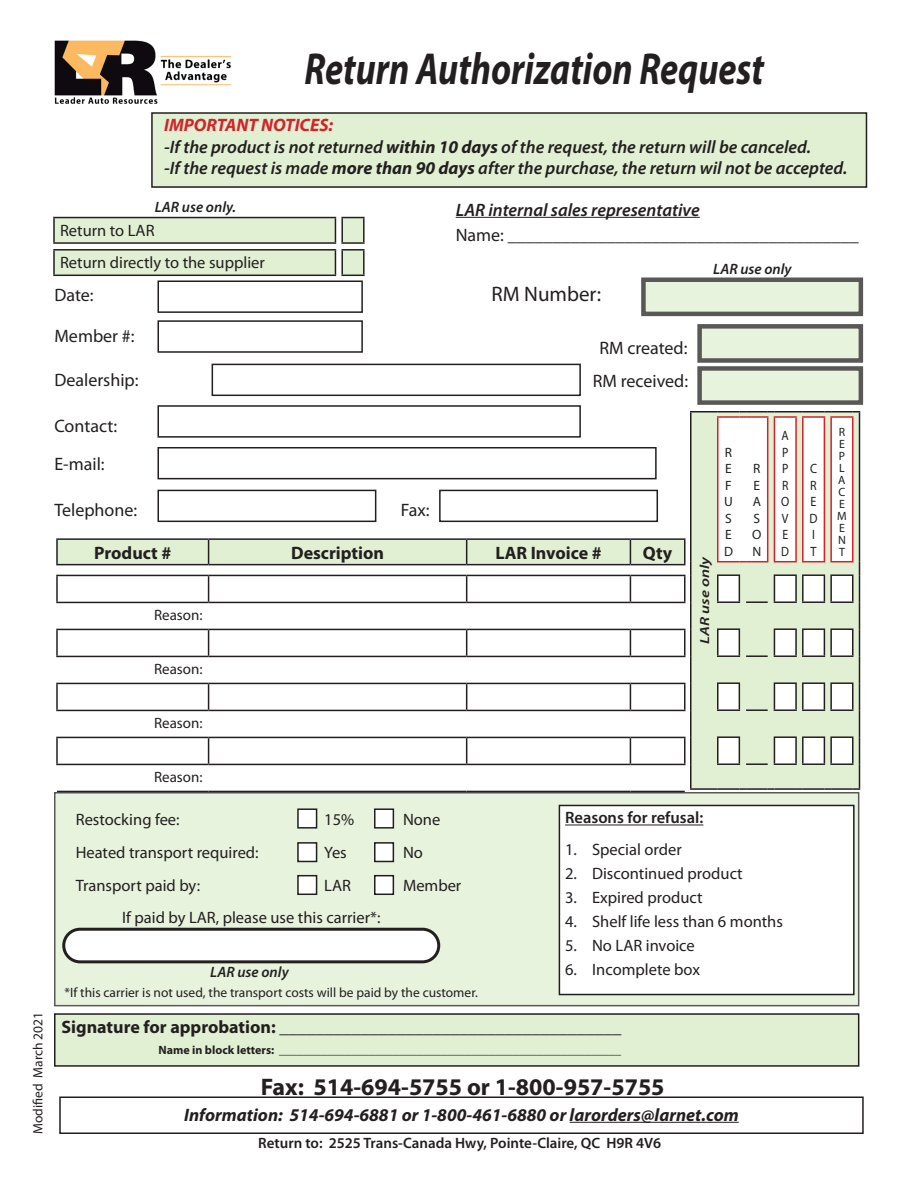
<style>
.page{position:relative;width:918px;height:1188px;background:#fff}
.page>*{position:absolute;margin:0;border:0;box-sizing:border-box;transform-origin:0 0}
.t1{font:italic 700 45px "Myriad Pro";color:#231f20;scale:.8 1}
.t2{font:700 24px "Myriad Pro";color:#231f20}
.t3{font:21px "Myriad Pro";color:#231f20}
.t4{font:italic 600 18px/21.6px "Myriad Pro";color:#231f20}
.t5{font:18px/38px "Myriad Pro";color:#231f20}
.t6{font:700 18px "Myriad Pro";color:#231f20}
.t7{font:italic 700 18px "Myriad Pro";color:#231f20}
.t8{font:16.5px/32.2px "Myriad Pro";color:#231f20}
.t9{font:600 16.5px "Myriad Pro";color:#231f20}
.t10{font:600 15px "Myriad Pro";color:#231f20}
.t11{font:italic 600 15px "Myriad Pro";color:#231f20}
.t12{font:15px "Myriad Pro";color:#231f20}
.t13{font:13.5px/16.5px "Myriad Pro";color:#231f20;text-align:justify}
.t14{font:13.5px/16.5px "Myriad Pro";color:#231f20;text-align:justify;scale:.88 1}
.t15{font:13.5px/16.5px "Myriad Pro";color:#231f20;scale:.9 1}
.t16{font:italic 600 13.2px "Myriad Pro";color:#231f20;scale:1.25 1}
.t17{font:700 12px "Myriad Pro";color:#231f20}
.t18{font:12px/12px "Myriad Pro";color:#231f20}
.s1{font-weight:700;color:#d1232a}
.s2{font-weight:700}
</style>
<div class="page">
<div style="left:55px;top:1014px;width:804px;height:52px;background:#e1efd3"></div>
<div style="left:54px;top:1013px;width:805px;height:54px;border:2px solid #231f20"></div>
<img style="left:54px;top:40px;width:178px;height:64px">
<hr style="left:570px;top:1122px;width:169px;height:1px;background:#231f20">
<div style="left:59px;top:1096px;width:805px;height:38px;border:2px solid #231f20"></div>
<div style="left:643px;top:280px;width:218px;height:34px;background:#e8f3de"></div>
<div style="left:641px;top:278px;width:222px;height:38px;border:4px solid #231f20"></div>
<div style="left:157px;top:280px;width:206px;height:33px;border:2px solid #231f20"></div>
<div style="left:212px;top:364px;width:369px;height:32px;border:2px solid #231f20"></div>
<div style="left:157px;top:405px;width:424px;height:33px;border:2px solid #231f20"></div>
<div style="left:157px;top:320px;width:206px;height:33px;border:2px solid #231f20"></div>
<div style="left:700px;top:326px;width:161px;height:34px;background:#e8f3de"></div>
<div style="left:697px;top:324px;width:166px;height:39px;border:4px solid #231f20"></div>
<div style="left:700px;top:368px;width:161px;height:35px;background:#e8f3de"></div>
<div style="left:697px;top:366px;width:166px;height:39px;border:4px solid #231f20"></div>
<hr style="left:56px;top:538px;width:153px;height:2px;background:#231f20">
<hr style="left:56px;top:540px;width:2px;height:24px;background:#231f20">
<hr style="left:56px;top:564px;width:153px;height:1px;background:#231f20">
<hr style="left:56px;top:575px;width:153px;height:1px;background:#231f20">
<hr style="left:56px;top:576px;width:2px;height:26px;background:#231f20">
<hr style="left:56px;top:602px;width:153px;height:1px;background:#231f20">
<hr style="left:56px;top:629px;width:153px;height:1px;background:#231f20">
<hr style="left:56px;top:630px;width:2px;height:26px;background:#231f20">
<hr style="left:56px;top:656px;width:153px;height:1px;background:#231f20">
<hr style="left:56px;top:683px;width:153px;height:1px;background:#231f20">
<hr style="left:56px;top:684px;width:2px;height:26px;background:#231f20">
<hr style="left:56px;top:710px;width:153px;height:1px;background:#231f20">
<hr style="left:56px;top:737px;width:153px;height:1px;background:#231f20">
<hr style="left:56px;top:738px;width:2px;height:26px;background:#231f20">
<hr style="left:56px;top:764px;width:153px;height:1px;background:#231f20">
<hr style="left:57px;top:791px;width:152px;height:1px;background:#231f20">
<hr style="left:209px;top:791px;width:258px;height:1px;background:#231f20">
<hr style="left:467px;top:791px;width:163px;height:1px;background:#231f20">
<hr style="left:630px;top:791px;width:55px;height:1px;background:#231f20">
<svg style="left:57px;top:411px;width:803px;height:379px"></svg>
<hr style="left:852px;top:576px;width:2px;height:25px;background:#231f20">
<hr style="left:852px;top:630px;width:2px;height:25px;background:#231f20">
<hr style="left:852px;top:684px;width:2px;height:25px;background:#231f20">
<hr style="left:852px;top:738px;width:2px;height:25px;background:#231f20">
<div style="left:55px;top:793px;width:804px;height:213px;background:#e8f3de"></div>
<div style="left:54px;top:792px;width:805px;height:214px;border:2px solid #231f20"></div>
<div style="left:298px;top:843px;width:19px;height:18px;background:#fff"></div>
<div style="left:297px;top:842px;width:20px;height:20px;border:2px solid #231f20"></div>
<div style="left:375px;top:843px;width:18px;height:18px;background:#fff"></div>
<div style="left:374px;top:842px;width:20px;height:20px;border:2px solid #231f20"></div>
<div style="left:298px;top:876px;width:19px;height:18px;background:#fff"></div>
<div style="left:297px;top:875px;width:20px;height:20px;border:2px solid #231f20"></div>
<div style="left:375px;top:876px;width:18px;height:18px;background:#fff"></div>
<div style="left:374px;top:875px;width:20px;height:20px;border:2px solid #231f20"></div>
<div style="left:64px;top:929px;width:375px;height:33px;background:#fff;border-radius:16px"></div>
<div style="left:62px;top:928px;width:378px;height:35px;border:3px solid #231f20;border-radius:16px"></div>
<div style="left:298px;top:809px;width:19px;height:19px;background:#fff"></div>
<div style="left:297px;top:808px;width:20px;height:21px;border:2px solid #231f20"></div>
<div style="left:375px;top:809px;width:18px;height:19px;background:#fff"></div>
<div style="left:374px;top:808px;width:20px;height:21px;border:2px solid #231f20"></div>
<div style="left:559px;top:805px;width:295px;height:190px;background:#fff"></div>
<div style="left:559px;top:805px;width:296px;height:190px;border:2px solid #231f20"></div>
<hr style="left:565px;top:825px;width:138px;height:1px;background:#231f20">
<div style="left:152px;top:113px;width:714px;height:74px;background:#e1efd3"></div>
<div style="left:151px;top:112px;width:716px;height:76px;border:2px solid #231f20"></div>
<hr style="left:53px;top:217px;width:283px;height:1px;background:#231f20">
<hr style="left:53px;top:218px;width:2px;height:24px;background:#231f20">
<hr style="left:53px;top:242px;width:283px;height:2px;background:#231f20">
<hr style="left:53px;top:249px;width:283px;height:2px;background:#231f20">
<hr style="left:53px;top:251px;width:2px;height:24px;background:#231f20">
<hr style="left:53px;top:275px;width:283px;height:1px;background:#231f20">
<svg style="left:54px;top:217px;width:311px;height:59px;background:#cfd9c3"></svg>
<hr style="left:456px;top:217px;width:244px;height:1px;background:#231f20">
<h1 class="t1" style="left:305px;top:40px;width:576px">Return Authorization Request</h1>
<p class="t4" style="left:164px;top:114px;width:685px"><span class="s1">IMPORTANT NOTICES:<br></span>-If the product is not returned <span class="s2">within 10 days</span> of the request, the return will be canceled.<br>-If the request is made <span class="s2">more than 90 days</span> after the purchase, the return wil not be accepted.</p>
<p class="t11" style="left:155px;top:197px;width:83px">LAR use only.</p>
<p class="t4" style="left:456px;top:198px;width:246px">LAR internal sales representative</p>
<p class="t5" style="left:456px;top:216px;width:405px">Name: _______________________________________</p>
<p class="t8" style="left:60px;top:214px;width:206px">Return to LAR<br>Return directly to the supplier</p>
<p class="t11" style="left:713px;top:259px;width:80px">LAR use only</p>
<p class="t5" style="left:54px;top:275px;width:41px">Date:</p>
<p class="t5" style="left:54px;top:317px;width:82px">Member #:</p>
<p class="t5" style="left:54px;top:360px;width:86px">Dealership:</p>
<p class="t5" style="left:54px;top:406px;width:64px">Contact:<br>E-mail:</p>
<p class="t3" style="left:492px;top:281px;width:111px">RM Number:</p>
<p class="t5" style="left:593px;top:331px;width:97px;line-height:33.3px;text-align:center">RM created:<br>RM received:</p>
<p class="t5" style="left:54px;top:491px;width:84px">Telephone:</p>
<p class="t5" style="left:401px;top:491px;width:30px">Fax:</p>
<p class="t6" style="left:94px;top:541px;width:79px">Product #</p>
<p class="t6" style="left:291px;top:541px;width:94px">Description</p>
<p class="t6" style="left:495px;top:541px;width:108px">LAR Invoice #</p>
<p class="t6" style="left:643px;top:541px;width:31px">Qty</p>
<p class="t12" style="left:154px;top:605px;width:50px">Reason:</p>
<p class="t12" style="left:154px;top:659px;width:50px">Reason:</p>
<p class="t16" style="left:696px;top:644px;width:71px;rotate:-90deg">LAR use only</p>
<p class="t13" style="left:724px;top:444px;width:10px">R E F U S E D</p>
<p class="t12" style="left:154px;top:713px;width:50px">Reason:</p>
<p class="t13" style="left:752px;top:460px;width:11px">R E A S O N</p>
<p class="t14" style="left:781px;top:427px;width:11px">A P P R O V E D</p>
<p class="t15" style="left:810px;top:460px;width:10px">C<br>R<br>E<br>D<br>I<br>T</p>
<p class="t18" style="left:837px;top:426px;width:11px">R<br>E<br>P<br>L<br>A<br>C<br>E<br>M<br>E<br>N<br>T</p>
<p class="t13" style="left:29px;top:1134px;width:124px;rotate:-90deg">Modified March 2021</p>
<p class="t12" style="left:154px;top:767px;width:50px">Reason:</p>
<p class="t8" style="left:76px;top:803px;width:105px">Restocking fee:</p>
<p class="t8" style="left:324px;top:803px;width:31px">15%</p>
<p class="t8" style="left:403px;top:803px;width:39px">None</p>
<p class="t8" style="left:76px;top:837px;width:184px">Heated transport required:</p>
<p class="t8" style="left:324px;top:837px;width:24px">Yes</p>
<p class="t8" style="left:403px;top:837px;width:21px">No</p>
<p class="t8" style="left:76px;top:869px;width:126px">Transport paid by:</p>
<p class="t8" style="left:324px;top:869px;width:28px">LAR</p>
<p class="t8" style="left:403px;top:869px;width:60px">Member</p>
<p class="t8" style="left:122px;top:901px;width:260px">If paid by LAR, please use this carrier*:</p>
<p class="t11" style="left:210px;top:963px;width:80px">LAR use only</p>
<p class="t13" style="left:64px;top:984px;width:415px">*If this carrier is not used, the transport costs will be paid by the customer.</p>
<p class="t9" style="left:565px;top:807px;width:140px">Reasons for refusal:</p>
<p class="t8" style="left:565px;top:833px;width:118px">1. Special order</p>
<p class="t8" style="left:565px;top:857px;width:179px">2. Discontinued product</p>
<p class="t8" style="left:565px;top:881px;width:139px">3. Expired product</p>
<p class="t8" style="left:565px;top:905px;width:219px">4. Shelf life less than 6 months</p>
<p class="t8" style="left:565px;top:929px;width:131px">5. No LAR invoice</p>
<p class="t8" style="left:565px;top:953px;width:136px">6. Incomplete box</p>
<p class="t6" style="left:62px;top:1015px;width:561px">Signature for approbation: ______________________________________</p>
<p class="t17" style="left:159px;top:1042px;width:464px">Name in block letters: _________________________________________________________</p>
<h2 class="t2" style="left:261px;top:1071px;width:405px">Fax: 514-694-5755 or 1-800-957-5755</h2>
<p class="t7" style="left:184px;top:1103px;width:556px">Information: 514-694-6881 or 1-800-461-6880 or larorders@larnet.com</p>
<p class="t10" style="left:258px;top:1134px;width:404px">Return to: 2525 Trans-Canada Hwy, Pointe-Claire, QC H9R 4V6</p>
</div>
